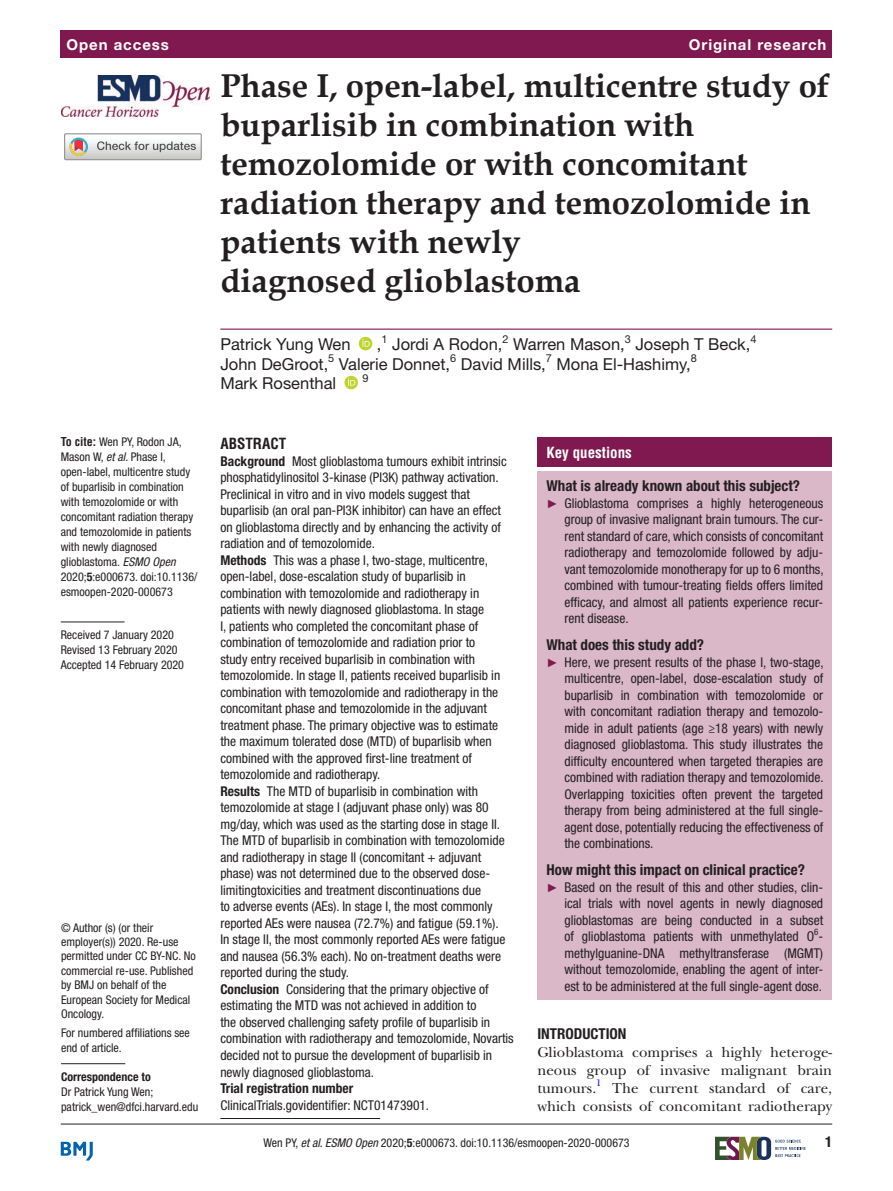
<style>
.page{position:relative;width:893px;height:1191px;background:#fff}
.page>*{position:absolute;margin:0;border:0;box-sizing:border-box;transform-origin:0 0}
.t1{font:700 33px/39px "Book Antiqua";color:#231f20}
.t2{font:16.5px "Helvetica Neue LT Std";color:#231f20}
.t3{font:15px/18px "New Baskerville";color:#231f20;text-align:justify}
.t4{font:700 condensed 15px "Helvetica Neue LT Std";color:#231f20}
.t5{font:700 15px "Helvetica Neue LT Std";letter-spacing:.065em;color:#fff}
.t6{font:700 condensed 15px "Helvetica";color:#fff}
.t7{font:700 condensed 15px "Helvetica";color:#231f20}
.t8{font:condensed 13.5px/16.5px "Helvetica Neue LT Std";color:#231f20;text-align:justify}
.t9{font:700 condensed 13.5px "Helvetica Neue LT Std";color:#231f20}
.t10{font:condensed 12px/15px "Helvetica Neue LT Std";color:#231f20}
.t11{font:700 condensed 12px "Helvetica Neue LT Std";color:#231f20}
.t12{font:10.95px "Helvetica Neue LT Std";color:#231f20}
.t13{font:9.9px "New Baskerville";color:#00f}
.s1{font-family:"Helvetica LT Std";font-weight:700}
.s2{font-style:italic}
.s3{font-weight:700}
.s4{font-family:"Arial";font-stretch:normal;font-size:12px;color:#80194f}
</style>
<div class="page">
<hr style="left:61px;top:1123px;width:771px;height:1px;background:#231f20">
<svg style="left:715px;top:1136px;width:91px;height:24px"></svg>
<svg style="left:61px;top:1141px;width:32px;height:19px"></svg>
<div style="left:61px;top:31px;width:771px;height:27px;background:#80194f"></div>
<div style="left:64px;top:133px;width:138px;height:27px;border:1px solid #969090"></div>
<svg style="left:65px;top:134px;width:136px;height:26px"></svg>
<img style="left:62px;top:76px;width:148px;height:41px">
<hr style="left:220px;top:328px;width:612px;height:2px;background:#80194f">
<svg style="left:359px;top:337px;width:13px;height:13px"></svg>
<svg style="left:344px;top:376px;width:14px;height:13px"></svg>
<hr style="left:61px;top:621px;width:64px;height:1px;background:#231f20">
<hr style="left:61px;top:1063px;width:64px;height:1px;background:#231f20">
<hr style="left:220px;top:1118px;width:160px;height:1px;background:#231f20">
<div style="left:537px;top:437px;width:295px;height:30px;background:#80194f"></div>
<div style="left:537px;top:471px;width:295px;height:529px;background:#dab8c8"></div>
<p class="t5" style="left:66px;top:35px;width:104px">Open access</p>
<p class="t10" style="left:61px;top:434px;width:138px"><span class="s1">To cite:</span> Wen PY, Rodon JA,<br>Mason W, <span class="s2">et al</span>. Phase I, open-label, multicentre study of buparlisib in combination with temozolomide or with concomitant radiation therapy and temozolomide in patients with newly diagnosed glioblastoma. <span class="s2">ESMO Open<br></span>2020;<span class="s3">5</span>:e000673. doi:10.1136/ esmoopen-2020-000673</p>
<p class="t10" style="left:61px;top:627px;width:125px">Received 7 January 2020<br>Revised 13 February 2020<br>Accepted 14 February 2020</p>
<p class="t10" style="left:61px;top:920px;width:136px;line-height:14.4px">© Author (s) (or their employer(s)) 2020. Re-use permitted under CC BY-NC. No commercial re-use. Published by BMJ on behalf of the<br>European Society for Medical<br>Oncology.</p>
<p class="t10" style="left:61px;top:1025px;width:130px">For numbered affiliations see end of article.</p>
<p class="t11" style="left:61px;top:1069px;width:91px">Correspondence to</p>
<p class="t10" style="left:61px;top:1083px;width:139px">Dr Patrick Yung Wen; patrick_wen@dfci.harvard.edu</p>
<p class="t5" style="left:689px;top:35px;width:139px">Original research</p>
<h1 class="t1" style="left:220px;top:66px;width:611px">Phase I, open-label, multicentre study of buparlisib in combination with temozolomide or with concomitant radiation therapy and temozolomide in patients with newly<br>diagnosed glioblastoma</h1>
<p class="t2" style="left:220px;top:335px;width:132px">Patrick Yung Wen</p>
<p class="t2" style="left:377px;top:335px;width:6px">,</p>
<p class="t12" style="left:381px;top:332px;width:8px">1</p>
<p class="t2" style="left:392px;top:335px;width:112px">Jordi A Rodon,</p>
<p class="t12" style="left:502px;top:332px;width:8px">2</p>
<p class="t2" style="left:513px;top:335px;width:113px">Warren Mason,</p>
<p class="t12" style="left:625px;top:332px;width:8px">3</p>
<p class="t2" style="left:635px;top:335px;width:116px">Joseph T Beck,</p>
<p class="t12" style="left:750px;top:332px;width:8px">4</p>
<p class="t2" style="left:220px;top:354px;width:109px">John DeGroot,</p>
<p class="t12" style="left:328px;top:352px;width:8px">5</p>
<p class="t2" style="left:339px;top:354px;width:113px">Valerie Donnet,</p>
<p class="t12" style="left:450px;top:352px;width:8px">6</p>
<p class="t2" style="left:461px;top:354px;width:86px">David Mills,</p>
<p class="t12" style="left:546px;top:352px;width:8px">7</p>
<p class="t2" style="left:556px;top:354px;width:136px">Mona El-Hashimy,</p>
<p class="t12" style="left:691px;top:352px;width:8px">8</p>
<p class="t2" style="left:220px;top:374px;width:117px">Mark Rosenthal</p>
<p class="t12" style="left:363px;top:371px;width:8px">9</p>
<p class="t7" style="left:220px;top:434px;width:67px">Abstract</p>
<p class="t8" style="left:220px;top:453px;width:295px;text-align:left"><span class="s3">Background</span> Most glioblastoma tumours exhibit intrinsic phosphatidylinositol 3-kinase (PI3K) pathway activation.<br>Preclinical in vitro and in vivo models suggest that buparlisib (an oral pan-PI3K inhibitor) can have an effect on glioblastoma directly and by enhancing the activity of radiation and of temozolomide.<br><span class="s3">Methods</span> This was a phase I, two-stage, multicentre, open-label, dose-escalation study of buparlisib in combination with temozolomide and radiotherapy in patients with newly diagnosed glioblastoma. In stage<br>I, patients who completed the concomitant phase of combination of temozolomide and radiation prior to<br>study entry received buparlisib in combination with temozolomide. In stage II, patients received buparlisib in combination with temozolomide and radiotherapy in the concomitant phase and temozolomide in the adjuvant treatment phase. The primary objective was to estimate the maximum tolerated dose (MTD) of buparlisib when combined with the approved first-line treatment of temozolomide and radiotherapy.<br><span class="s3">Results</span> The MTD of buparlisib in combination with temozolomide at stage I (adjuvant phase only) was 80 mg/day, which was used as the starting dose in stage II.<br>The MTD of buparlisib in combination with temozolomide and radiotherapy in stage II (concomitant + adjuvant phase) was not determined due to the observed dose&shy;limitingtoxicities and treatment discontinuations due<br>to adverse events (AEs). In stage I, the most commonly reported AEs were nausea (72.7%) and fatigue (59.1%).<br>In stage II, the most commonly reported AEs were fatigue and nausea (56.3% each). No on-treatment deaths were reported during the study.<br><span class="s3">Conclusion</span> Considering that the primary objective of estimating the MTD was not achieved in addition to<br>the observed challenging safety profile of buparlisib in combination with radiotherapy and temozolomide, Novartis decided not to pursue the development of buparlisib in newly diagnosed glioblastoma.</p>
<p class="t9" style="left:220px;top:1080px;width:134px">Trial registration number</p>
<p class="t8" style="left:220px;top:1096px;width:210px">ClinicalTrials.govidentifier: NCT01473901.</p>
<p class="t6" style="left:546px;top:443px;width:87px">Key questions</p>
<p class="t4" style="left:546px;top:477px;width:255px">What is already known about this subject?</p>
<p class="t8" style="left:564px;top:494px;width:261px;text-indent:-18px"><span class="s4">►</span> Glioblastoma comprises a highly heterogeneous group of invasive malignant brain tumours. The cur&shy;rent standard of care, which consists of concomitant radiotherapy and temozolomide followed by adju&shy;vant temozolomide monotherapy for up to 6 months, combined with tumour-treating fields offers limited efficacy, and almost all patients experience recur&shy;rent disease.</p>
<p class="t4" style="left:546px;top:636px;width:159px">What does this study add?</p>
<p class="t8" style="left:564px;top:653px;width:261px;text-indent:-18px"><span class="s4">►</span> Here, we present results of the phase I, two-stage, multicentre, open-label, dose-escalation study of buparlisib in combination with temozolomide or with concomitant radiation therapy and temozolo&shy;mide in adult patients (age ≥18 years) with newly diagnosed glioblastoma. This study illustrates the difficulty encountered when targeted therapies are combined with radiation therapy and temozolomide.<br>Overlapping toxicities often prevent the targeted therapy from being administered at the full single&shy;agent dose, potentially reducing the effectiveness of the combinations.</p>
<p class="t4" style="left:546px;top:861px;width:260px">How might this impact on clinical practice?</p>
<p class="t8" style="left:564px;top:878px;width:260px;text-indent:-18px"><span class="s4">►</span> Based on the result of this and other studies, clin&shy;ical trials with novel agents in newly diagnosed glioblastomas are being conducted in a subset of glioblastoma patients with unmethylated O<sup>6</sup>- methylguanine-DNA methyltransferase (MGMT) without temozolomide, enabling the agent of inter&shy;est to be administered at the full single-agent dose.</p>
<p class="t4" style="left:537px;top:1024px;width:91px">Introduction</p>
<p class="t3" style="left:537px;top:1043px;width:296px">Glioblastoma comprises a highly heteroge&shy;neous group of invasive malignant brain tumours.</p>
<p class="t13" style="left:596px;top:1077px;width:7px">1</p>
<p class="t3" style="left:537px;top:1079px;width:296px;text-align:right">The current standard of care,<br>which consists of concomitant radiotherapy</p>
<p class="t10" style="left:263px;top:1135px;width:368px">Wen PY, <span class="s2">et al</span>. <span class="s2">ESMO Open</span> 2020;<span class="s3">5</span>:e000673. doi:10.1136/esmoopen-2020-000673</p>
<p class="t4" style="left:825px;top:1132px;width:9px">1</p>
</div>
